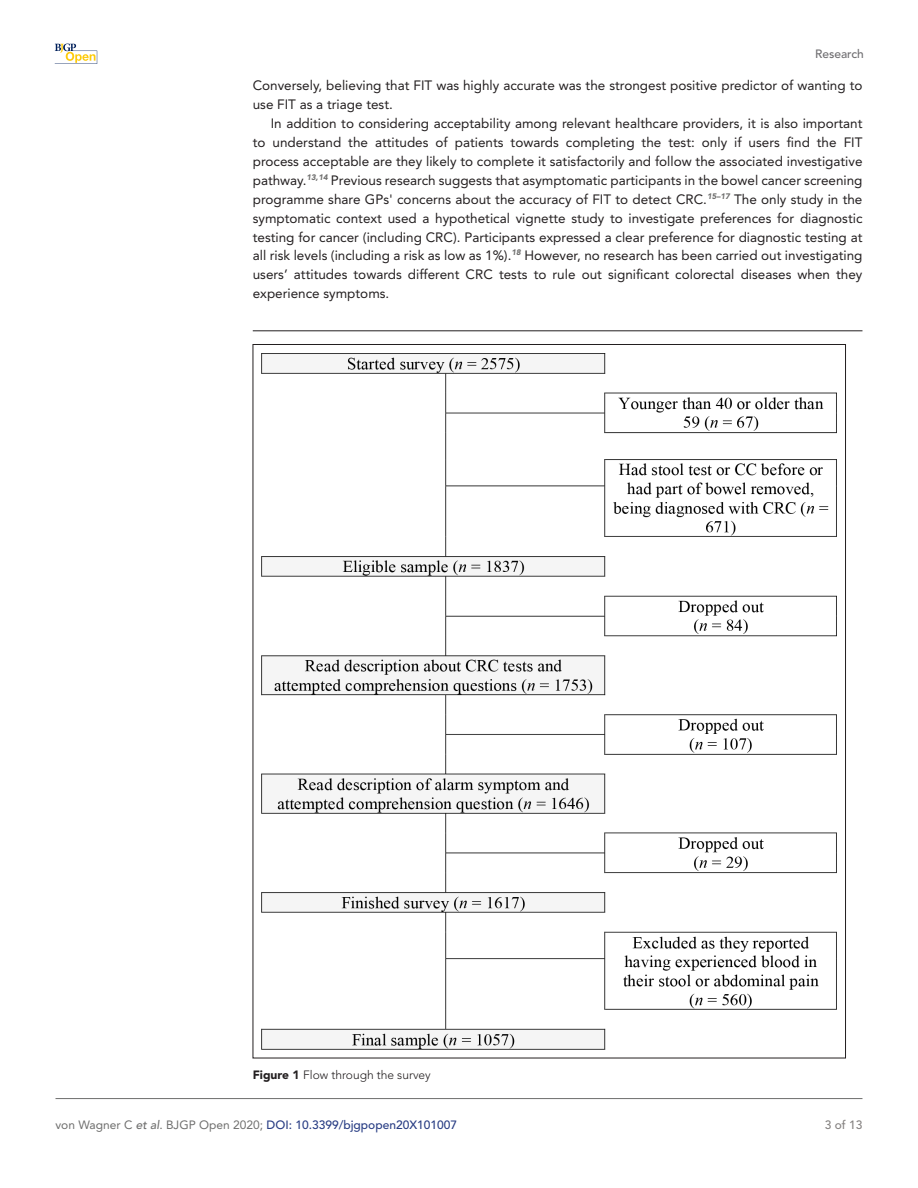
<style>
.page{position:relative;width:918px;height:1188px;background:#fff}
.page>*{position:absolute;margin:0;border:0;box-sizing:border-box;transform-origin:0 0}
.t1{font:13.5px/18.9px "Avenir LT Std";color:#231f20}
.t2{font:500 12px "Avenir LT Std";color:#283d84}
.t3{font:300 12px "Avenir LT Std";color:#231f20}
.t4{font:500 12px "Avenir LT Std";color:#6e6d70}
.t5{font:500 12px "Avenir LT Std";color:#858281}
.s1{font-weight:900}
.s2{font-weight:400;color:#6e6e6d}
.s3{font-style:italic;color:#6e6e6d}
</style>
<div class="page">
<svg style="left:55px;top:44px;width:42px;height:20px"></svg>
<hr style="left:56px;top:1098px;width:806px;height:1px;background:#6e6e6d">
<hr style="left:253px;top:330px;width:609px;height:1px;background:#231f20">
<img style="left:262px;top:353px;width:575px;height:696px">
<p class="t4" style="left:815px;top:47px;width:50px">Research</p>
<p class="t1" style="left:253px;top:76px;width:611px">Conversely, believing that FIT was highly accurate was the strongest positive predictor of wanting to use FIT as a triage test.</p>
<p class="t1" style="left:253px;top:114px;width:611px;text-align:justify;text-indent:18px">In addition to considering acceptability among relevant healthcare providers, it is also important to understand the attitudes of patients towards completing the test: only if users find the FIT process acceptable are they likely to complete it satisfactorily and follow the associated investigative pathway.<sup>13,14</sup> Previous research suggests that asymptomatic participants in the bowel cancer screening programme share GPs' concerns about the accuracy of FIT to detect CRC.<sup>15–17</sup> The only study in the symptomatic context used a hypothetical vignette study to investigate preferences for diagnostic testing for cancer (including CRC). Participants expressed a clear preference for diagnostic testing at all risk levels (including a risk as low as 1%).<sup>18</sup> However, no research has been carried out investigating users’ attitudes towards different CRC tests to rule out significant colorectal diseases when they experience symptoms.</p>
<p class="t3" style="left:253px;top:1068px;width:180px"><span class="s1">Figure 1</span> Flow through the survey</p>
<p class="t2" style="left:56px;top:1118px;width:403px"><span class="s2">von Wagner C</span> <span class="s3">et al</span><span class="s2">. BJGP Open 2020;</span> DOI: 10.3399/bjgpopen20X101007</p>
<p class="t5" style="left:825px;top:1118px;width:39px">3 of 13</p>
</div>
